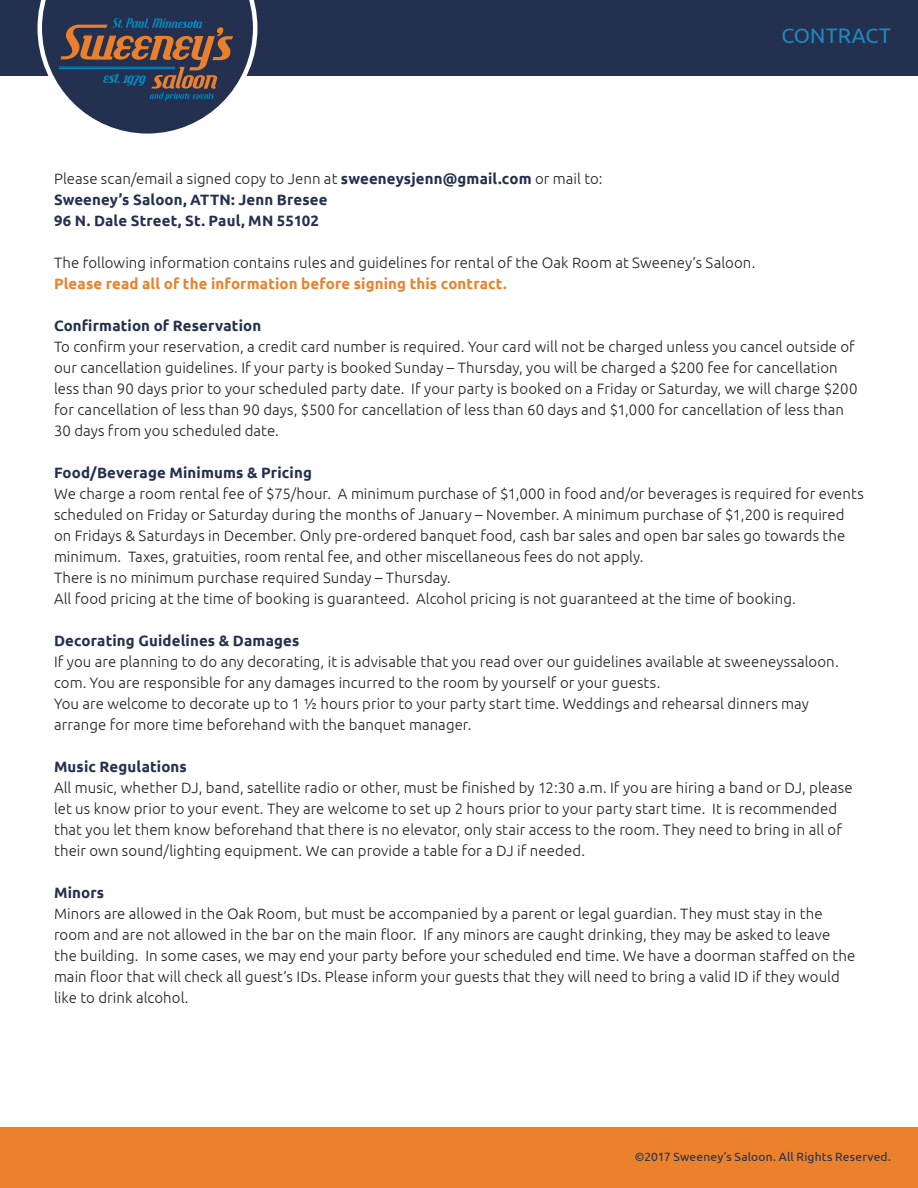
<style>
.page{position:relative;width:918px;height:1188px;background:#fff}
.page>*{position:absolute;margin:0;border:0;box-sizing:border-box;transform-origin:0 0}
.t1{font:21px "Ubuntu";letter-spacing:.005em;color:#1e8ac0}
.t2{font:300 15px/21px "Ubuntu";letter-spacing:.005em;color:#231f20}
.t3{font:700 15px/21px "Ubuntu";letter-spacing:.01em;color:#233050}
.t4{font:700 15px "Ubuntu";letter-spacing:.01em;color:#ec812b}
.t5{font:12px "Ubuntu";letter-spacing:.015em;color:#233050}
.s1{font-weight:300;color:#231f20}
</style>
<div class="page">
<div style="left:0;top:0;width:918px;height:76px;background:#233050"></div>
<div style="left:0;top:1127px;width:918px;height:61px;background:#ec812b"></div>
<svg style="left:38px;top:0;width:219px;height:134px"></svg>
<h1 class="t1" style="left:781px;top:23px;width:111px">CONTRACT</h1>
<p class="t3" style="left:54px;top:168px;width:550px"><span class="s1">Please scan/email a signed copy to Jenn at</span> sweeneysjenn@gmail.com <span class="s1">or mail to:<br></span>Sweeney’s Saloon, ATTN: Jenn Bresee<br>96 N. Dale Street, St. Paul, MN 55102</p>
<p class="t2" style="left:54px;top:252px;width:703px">The following information contains rules and guidelines for rental of the Oak Room at Sweeney’s Saloon.</p>
<p class="t4" style="left:54px;top:275px;width:454px">Please read all of the information before signing this contract.</p>
<p class="t3" style="left:54px;top:315px;width:209px">Confirmation of Reservation</p>
<p class="t2" style="left:54px;top:336px;width:805px">To confirm your reservation, a credit card number is required. Your card will not be charged unless you cancel outside of our cancellation guidelines. If your party is booked Sunday – Thursday, you will be charged a $200 fee for cancellation less than 90 days prior to your scheduled party date. If your party is booked on a Friday or Saturday, we will charge $200 for cancellation of less than 90 days, $500 for cancellation of less than 60 days and $1,000 for cancellation of less than 30 days from you scheduled date.</p>
<p class="t3" style="left:54px;top:462px;width:259px">Food/Beverage Minimums &amp; Pricing</p>
<p class="t2" style="left:54px;top:483px;width:811px">We charge a room rental fee of $75/hour. A minimum purchase of $1,000 in food and/or beverages is required for events scheduled on Friday or Saturday during the months of January – November. A minimum purchase of $1,200 is required on Fridays &amp; Saturdays in December. Only pre-ordered banquet food, cash bar sales and open bar sales go towards the minimum. Taxes, gratuities, room rental fee, and other miscellaneous fees do not apply.<br>There is no minimum purchase required Sunday – Thursday.<br>All food pricing at the time of booking is guaranteed. Alcohol pricing is not guaranteed at the time of booking.</p>
<p class="t3" style="left:54px;top:630px;width:247px">Decorating Guidelines &amp; Damages</p>
<p class="t2" style="left:54px;top:651px;width:786px">If you are planning to do any decorating, it is advisable that you read over our guidelines available at sweeneyssaloon. com. You are responsible for any damages incurred to the room by yourself or your guests.<br>You are welcome to decorate up to 1 ½ hours prior to your party start time. Weddings and rehearsal dinners may arrange for more time beforehand with the banquet manager.</p>
<p class="t3" style="left:54px;top:756px;width:134px">Music Regulations</p>
<p class="t2" style="left:54px;top:777px;width:800px">All music, whether DJ, band, satellite radio or other, must be finished by 12:30 a.m. If you are hiring a band or DJ, please let us know prior to your event. They are welcome to set up 2 hours prior to your party start time. It is recommended that you let them know beforehand that there is no elevator, only stair access to the room. They need to bring in all of their own sound/lighting equipment. We can provide a table for a DJ if needed.</p>
<p class="t3" style="left:54px;top:882px;width:52px">Minors</p>
<p class="t2" style="left:54px;top:903px;width:803px">Minors are allowed in the Oak Room, but must be accompanied by a parent or legal guardian. They must stay in the room and are not allowed in the bar on the main floor. If any minors are caught drinking, they may be asked to leave the building. In some cases, we may end your party before your scheduled end time. We have a doorman staffed on the main floor that will check all guest’s IDs. Please inform your guests that they will need to bring a valid ID if they would like to drink alcohol.</p>
<p class="t5" style="left:635px;top:1149px;width:258px">©2017 Sweeney’s Saloon. All Rights Reserved.</p>
</div>
